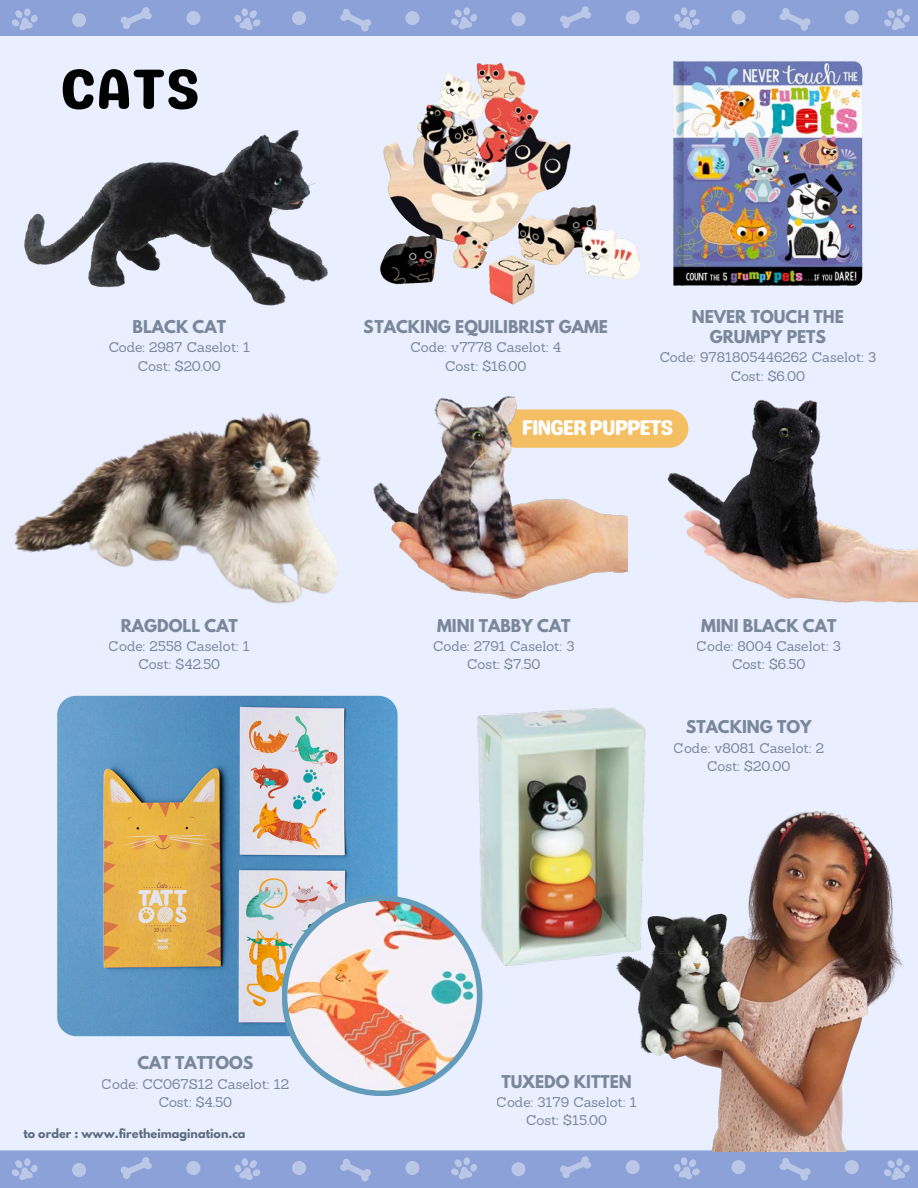
<style>
.page{position:relative;width:918px;height:1188px;background:#8ca1d8}
.page>*{position:absolute;margin:0;border:0;box-sizing:border-box;transform-origin:0 0}
.t1{font:56.7px "Genty Sans";color:#000}
.t2{font:21.3px "Genty Sans";letter-spacing:-.075em;color:#fff}
.t3{font:700 15.75px/20.2px "League Spartan";color:#5f6d82;text-align:center}
.t4{font:13.65px/18.5px "Sanchez";color:#5f6d82;text-align:center}
.t5{font:700 11.25px "League Spartan";color:#5f6d82}
</style>
<div class="page">
<div style="left:0;top:36px;width:918px;height:1114px;background:#e9efff"></div>
<img style="left:656px;top:61px;width:224px;height:224px">
<img style="left:57px;top:696px;width:341px;height:340px">
<img style="left:662px;top:375px;width:256px;height:280px">
<img style="left:429px;top:706px;width:267px;height:267px">
<img style="left:16px;top:99px;width:326px;height:223px">
<svg style="left:628px;top:410px;width:60px;height:38px"></svg>
<img style="left:363px;top:350px;width:265px;height:296px">
<img style="left:0;top:383px;width:370px;height:251px">
<img style="left:587px;top:802px;width:331px;height:349px">
<svg style="left:338px;top:9px;width:36px;height:29px"></svg>
<svg style="left:12px;top:8px;width:26px;height:22px"></svg>
<div style="left:72px;top:13px;width:14px;height:14px;background:#bac7e7;border-radius:50%"></div>
<svg style="left:234px;top:8px;width:26px;height:22px"></svg>
<svg style="left:118px;top:7px;width:37px;height:30px"></svg>
<div style="left:186px;top:11px;width:14px;height:14px;background:#bac7e7;border-radius:50%"></div>
<div style="left:292px;top:11px;width:14px;height:14px;background:#bac7e7;border-radius:50%"></div>
<div style="left:405px;top:11px;width:14px;height:14px;background:#bac7e7;border-radius:50%"></div>
<svg style="left:777px;top:8px;width:36px;height:29px"></svg>
<svg style="left:451px;top:7px;width:26px;height:22px"></svg>
<div style="left:511px;top:12px;width:14px;height:14px;background:#bac7e7;border-radius:50%"></div>
<svg style="left:674px;top:7px;width:25px;height:22px"></svg>
<svg style="left:560px;top:6px;width:31px;height:22px"></svg>
<div style="left:626px;top:10px;width:14px;height:14px;background:#bac7e7;border-radius:50%"></div>
<div style="left:731px;top:10px;width:15px;height:14px;background:#bac7e7;border-radius:50%"></div>
<div style="left:845px;top:10px;width:14px;height:14px;background:#bac7e7;border-radius:50%"></div>
<svg style="left:884px;top:8px;width:26px;height:22px"></svg>
<svg style="left:340px;top:1159px;width:31px;height:23px"></svg>
<svg style="left:12px;top:1158px;width:26px;height:22px"></svg>
<div style="left:72px;top:1163px;width:14px;height:14px;background:#bac7e7;border-radius:50%"></div>
<svg style="left:234px;top:1158px;width:26px;height:22px"></svg>
<svg style="left:118px;top:1149px;width:37px;height:30px"></svg>
<div style="left:186px;top:1161px;width:14px;height:14px;background:#bac7e7;border-radius:50%"></div>
<div style="left:292px;top:1161px;width:14px;height:14px;background:#bac7e7;border-radius:50%"></div>
<div style="left:405px;top:1161px;width:14px;height:14px;background:#bac7e7;border-radius:50%"></div>
<svg style="left:777px;top:1151px;width:36px;height:30px"></svg>
<svg style="left:451px;top:1157px;width:26px;height:22px"></svg>
<div style="left:511px;top:1162px;width:14px;height:14px;background:#bac7e7;border-radius:50%"></div>
<svg style="left:674px;top:1157px;width:25px;height:22px"></svg>
<svg style="left:557px;top:1149px;width:37px;height:29px"></svg>
<div style="left:626px;top:1160px;width:14px;height:14px;background:#bac7e7;border-radius:50%"></div>
<div style="left:731px;top:1160px;width:15px;height:14px;background:#bac7e7;border-radius:50%"></div>
<div style="left:845px;top:1160px;width:14px;height:14px;background:#bac7e7;border-radius:50%"></div>
<svg style="left:884px;top:1158px;width:26px;height:22px"></svg>
<div style="left:282px;top:895px;width:200px;height:201px;background:#639cbb;border-radius:50%"></div>
<img style="left:287px;top:901px;width:190px;height:190px;border-radius:50%">
<img style="left:380px;top:54px;width:259px;height:259px">
<p class="t1" style="left:60px;top:55px;width:141px">CATS</p>
<p class="t3" style="left:133px;top:318px;width:95px">BLACK CAT</p>
<p class="t4" style="left:109px;top:338px;width:143px">Code: 2987 Caselot: 1<br>Cost: $20.00</p>
<p class="t3" style="left:121px;top:617px;width:119px">RAGDOLL CAT</p>
<p class="t4" style="left:109px;top:637px;width:143px">Code: 2558 Caselot: 1<br>Cost: $42.50</p>
<p class="t3" style="left:364px;top:318px;width:246px">STACKING EQUILIBRIST GAME</p>
<p class="t4" style="left:411px;top:338px;width:152px">Code: v7778 Caselot: 4<br>Cost: $16.00</p>
<p class="t3" style="left:692px;top:308px;width:154px">NEVER TOUCH THE<br>GRUMPY PETS</p>
<p class="t4" style="left:660px;top:348px;width:218px">Code: 9781805446262 Caselot: 3<br>Cost: $6.00</p>
<p class="t2" style="left:521px;top:415px;width:154px">FINGER PUPPETS</p>
<p class="t3" style="left:437px;top:617px;width:135px">MINI TABBY CAT</p>
<p class="t4" style="left:433px;top:637px;width:143px">Code: 2791 Caselot: 3<br>Cost: $7.50</p>
<p class="t3" style="left:701px;top:617px;width:137px">MINI BLACK CAT</p>
<p class="t4" style="left:697px;top:637px;width:146px">Code: 8004 Caselot: 3<br>Cost: $6.50</p>
<p class="t3" style="left:686px;top:719px;width:128px">STACKING TOY</p>
<p class="t4" style="left:674px;top:739px;width:152px">Code: v8081 Caselot: 2<br>Cost: $20.00</p>
<p class="t3" style="left:137px;top:1055px;width:118px">CAT TATTOOS</p>
<p class="t4" style="left:102px;top:1074px;width:189px">Code: CC067S12 Caselot: 12<br>Cost: $4.50</p>
<h1 class="t5" style="left:23px;top:1128px;width:224px">to order : www.firetheimagination.ca</h1>
<p class="t3" style="left:502px;top:1073px;width:132px">TUXEDO KITTEN</p>
<p class="t4" style="left:497px;top:1093px;width:141px">Code: 3179 Caselot: 1<br>Cost: $15.00</p>
</div>
